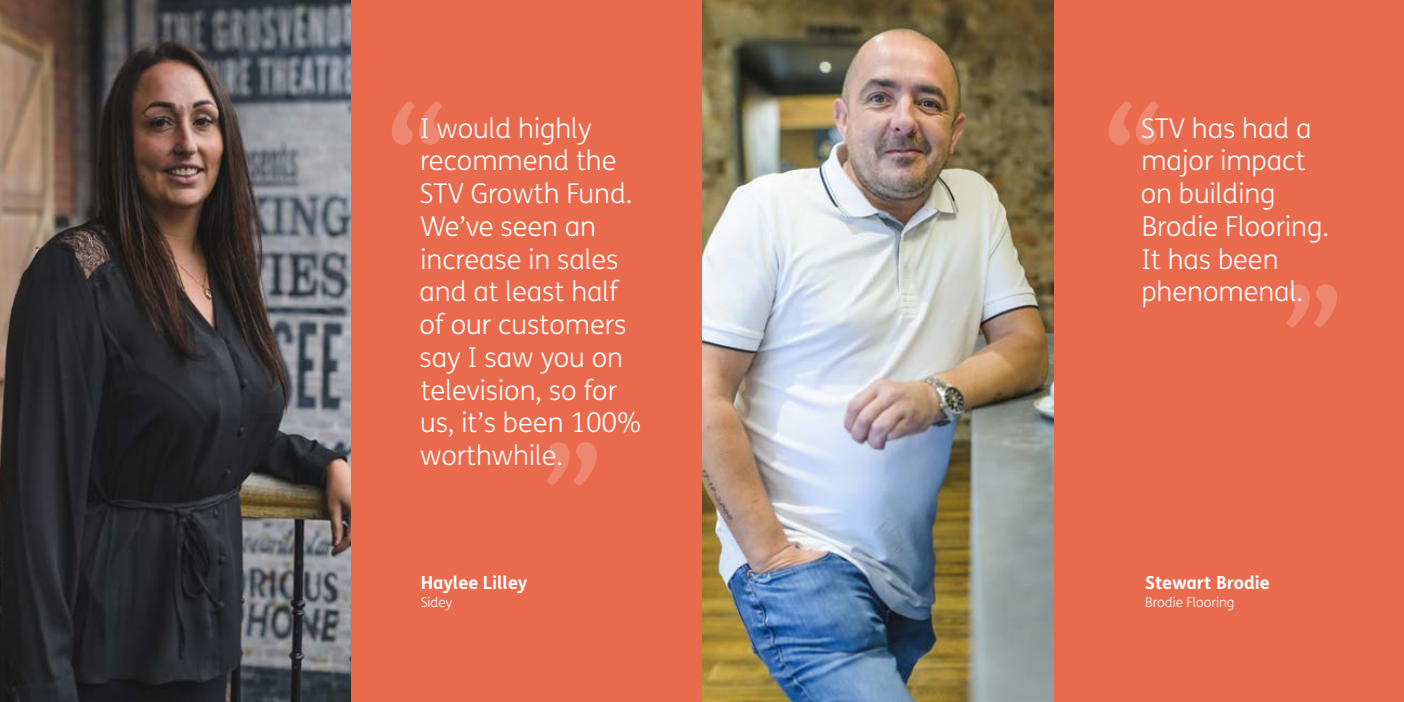
<style>
.page{position:relative;width:1404px;height:702px;background:#fff}
.page>*{position:absolute;margin:0;border:0;box-sizing:border-box;transform-origin:0 0}
.t1{font:300 27.3px/32.7px "FS Me";color:#fff}
.t2{font:700 18px "FS Me";color:#fff}
.t3{font:300 13.5px "FS Me";color:#fff}
</style>
<div class="page">
<div style="left:342px;top:0;width:360px;height:702px;background:#ea6a4d"></div>
<div style="left:938px;top:0;width:465px;height:702px;background:#ea6a4d"></div>
<img style="left:0;top:0;width:350px;height:702px">
<img style="left:702px;top:0;width:350px;height:702px">
<svg style="left:392px;top:101px;width:50px;height:44px"></svg>
<svg style="left:547px;top:442px;width:50px;height:43px"></svg>
<svg style="left:1108px;top:101px;width:50px;height:44px"></svg>
<svg style="left:1287px;top:284px;width:49px;height:44px"></svg>
<p class="t1" style="left:419px;top:111px;width:223px">I would highly recommend the<br>STV Growth Fund.<br>We’ve seen an increase in sales and at least half of our customers say I saw you on television, so for us, it’s been 100% worthwhile.</p>
<p class="t2" style="left:420px;top:569px;width:108px">Haylee Lilley</p>
<p class="t3" style="left:420px;top:593px;width:33px">Sidey</p>
<p class="t1" style="left:1140px;top:111px;width:190px">STV has had a major impact on building<br>Brodie Flooring.<br>It has been phenomenal.</p>
<p class="t2" style="left:1144px;top:569px;width:126px">Stewart Brodie</p>
<p class="t3" style="left:1144px;top:593px;width:91px">Brodie Flooring</p>
</div>
